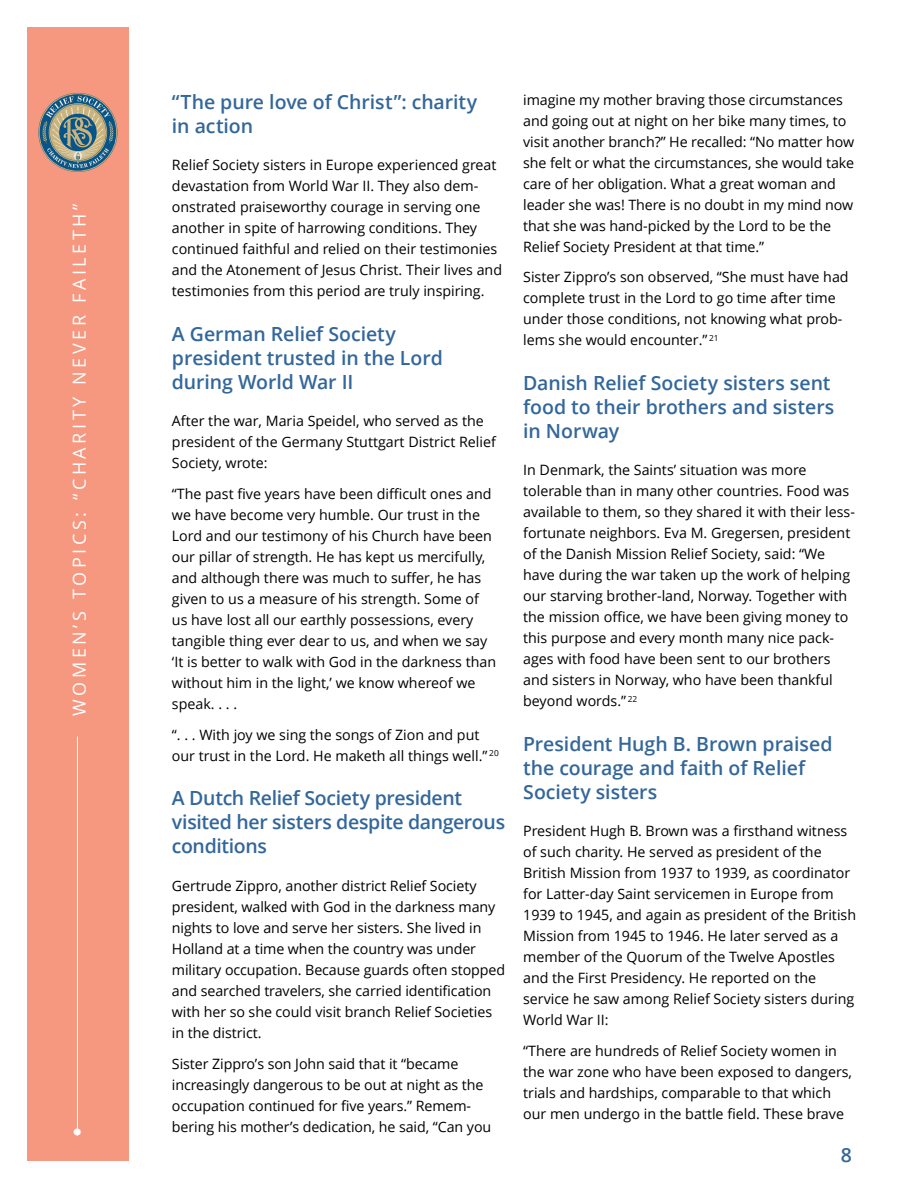
<style>
.page{position:relative;width:918px;height:1188px;background:#fff}
.page>*{position:absolute;margin:0;border:0;box-sizing:border-box;transform-origin:0 0}
.TOPIC-2_title{font:600 19.5px/24px "Zoramlds Lat";letter-spacing:-.005em;color:#33679a}
.t1{font:300 19.5px "Helveticalds Lat";color:#fff}
.t2{font:18px "Zoramlds Lat";letter-spacing:.2em;color:#fff}
.TOPIC-2_para_first{font:14.25px/21px "Zoramlds Lat";color:#000}
.TOPIC-2_para{font:14.25px/21px "Zoramlds Lat";color:#000}
</style>
<div class="page">
<div style="left:27px;top:27px;width:101px;height:1134px;background:#f69780"></div>
<hr style="left:77px;top:185px;width:1px;height:951px;background:#fff">
<div style="left:71px;top:178px;width:15px;height:558px;background:#f69780"></div>
<svg style="left:38px;top:93px;width:79px;height:79px"></svg>
<p class="t2" style="left:67px;top:716px;width:514px;rotate:-90deg">WOMEN’S TOPICS: “CHARITY NEVER FAILETH”</p>
<h1 class="t1" style="left:73px;top:1117px;width:11px">•</h1>
<p class="TOPIC-2_title" style="left:172px;top:89px;width:307px">“The pure love of Christ”: charity in action</p>
<p class="TOPIC-2_para_first" style="left:172px;top:154px;width:332px">Relief Society sisters in Europe experienced great devastation from World War II. They also dem&shy;onstrated praiseworthy courage in serving one another in spite of harrowing conditions. They continued faithful and relied on their testimonies and the Atonement of Jesus Christ. Their lives and testimonies from this period are truly inspiring.</p>
<p class="TOPIC-2_title" style="left:172px;top:321px;width:272px">A German Relief Society president trusted in the Lord during World War II</p>
<p class="TOPIC-2_para_first" style="left:172px;top:410px;width:326px">After the war, Maria Speidel, who served as the president of the Germany Stuttgart District Relief<br>Society, wrote:</p>
<p class="TOPIC-2_para" style="left:172px;top:483px;width:326px">“The past five years have been difficult ones and we have become very humble. Our trust in the Lord and our testimony of his Church have been our pillar of strength. He has kept us mercifully, and although there was much to suffer, he has given to us a measure of his strength. Some of us have lost all our earthly possessions, every tangible thing ever dear to us, and when we say ‘It is better to walk with God in the darkness than without him in the light,’ we know whereof we speak. . . .</p>
<p class="TOPIC-2_para" style="left:172px;top:724px;width:328px">“. . . With joy we sing the songs of Zion and put our trust in the Lord. He maketh all things well.” <sup>20</sup></p>
<p class="TOPIC-2_title" style="left:172px;top:786px;width:335px">A Dutch Relief Society president visited her sisters despite dangerous conditions</p>
<p class="TOPIC-2_para_first" style="left:172px;top:875px;width:335px">Gertrude Zippro, another district Relief Society president, walked with God in the darkness many nights to love and serve her sisters. She lived in Holland at a time when the country was under military occupation. Because guards often stopped and searched travelers, she carried identification with her so she could visit branch Relief Societies in the district.</p>
<p class="TOPIC-2_para" style="left:172px;top:1053px;width:321px">Sister Zippro’s son John said that it “became increasingly dangerous to be out at night as the occupation continued for five years.” Remem&shy;bering his mother’s dedication, he said, “Can you</p>
<p class="TOPIC-2_para" style="left:523px;top:88px;width:333px">imagine my mother braving those circumstances and going out at night on her bike many times, to visit another branch?” He recalled: “No matter how she felt or what the circumstances, she would take care of her obligation. What a great woman and leader she was! There is no doubt in my mind now that she was hand-picked by the Lord to be the Relief Society President at that time.”</p>
<p class="TOPIC-2_para" style="left:523px;top:266px;width:327px">Sister Zippro’s son observed, “She must have had complete trust in the Lord to go time after time under those conditions, not knowing what prob&shy;lems she would encounter.” <sup>21</sup></p>
<p class="TOPIC-2_title" style="left:523px;top:370px;width:313px">Danish Relief Society sisters sent food to their brothers and sisters in Norway</p>
<p class="TOPIC-2_para_first" style="left:523px;top:459px;width:333px">In Denmark, the Saints’ situation was more tolerable than in many other countries. Food was available to them, so they shared it with their less&shy;fortunate neighbors. Eva M. Gregersen, president of the Danish Mission Relief Society, said: “We have during the war taken up the work of helping our starving brother-land, Norway. Together with the mission office, we have been giving money to this purpose and every month many nice pack&shy;ages with food have been sent to our brothers and sisters in Norway, who have been thankful beyond words.” <sup>22</sup></p>
<p class="TOPIC-2_title" style="left:523px;top:731px;width:311px">President Hugh B. Brown praised the courage and faith of Relief<br>Society sisters</p>
<p class="TOPIC-2_para_first" style="left:523px;top:820px;width:334px">President Hugh B. Brown was a firsthand witness of such charity. He served as president of the British Mission from 1937 to 1939, as coordinator for Latter-day Saint servicemen in Europe from 1939 to 1945, and again as president of the British Mission from 1945 to 1946. He later served as a member of the Quorum of the Twelve Apostles and the First Presidency. He reported on the service he saw among Relief Society sisters during World War II:</p>
<p class="TOPIC-2_para" style="left:523px;top:1040px;width:330px">“There are hundreds of Relief Society women in the war zone who have been exposed to dangers, trials and hardships, comparable to that which our men undergo in the battle field. These brave</p>
<h1 class="TOPIC-2_title" style="left:841px;top:1143px;width:13px">8</h1>
</div>
